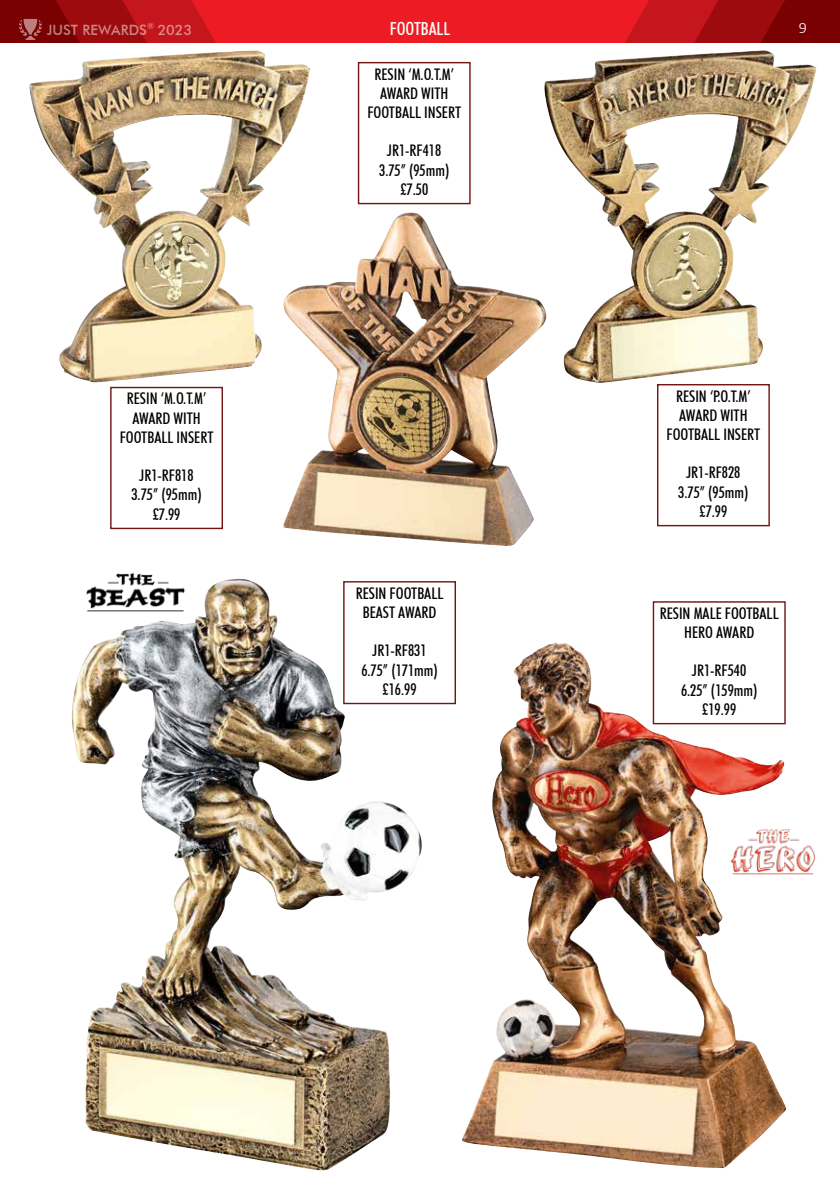
<style>
.page{position:relative;width:840px;height:1191px;background:#fff}
.page>*{position:absolute;margin:0;border:0;box-sizing:border-box;transform-origin:0 0}
.t1{font:500 condensed 18px "Futura BT";color:#fff}
.t2{font:500 condensed 16px/19.2px "Futura BT";color:#000;text-align:center}
.t3{font:300 16px "Calibri";color:#fff}
.t4{font:500 14.2px "Futura BT";color:#fff}
</style>
<div class="page">
<img style="left:0;top:0;width:839px;height:43px">
<svg style="left:19px;top:19px;width:23px;height:21px"></svg>
<img style="left:72px;top:586px;width:318px;height:585px">
<img style="left:462px;top:643px;width:323px;height:525px">
<img style="left:85px;top:573px;width:101px;height:38px">
<img style="left:729px;top:828px;width:87px;height:46px">
<img style="left:283px;top:212px;width:260px;height:334px">
<img style="left:29px;top:50px;width:256px;height:332px">
<img style="left:543px;top:50px;width:272px;height:333px">
<div style="left:110px;top:387px;width:113px;height:142px;border:1px solid #721513"></div>
<div style="left:357px;top:62px;width:113px;height:142px;border:1px solid #721513"></div>
<div style="left:656px;top:384px;width:113px;height:142px;border:1px solid #721513"></div>
<div style="left:343px;top:581px;width:112px;height:123px;border:1px solid #721513"></div>
<div style="left:652px;top:601px;width:133px;height:123px;border:1px solid #721513"></div>
<p class="t4" style="left:47px;top:21px;width:147px">JUST REWARDS<sup>®</sup> 2023</p>
<p class="t1" style="left:389px;top:17px;width:62px">FOOTBALL</p>
<p class="t3" style="left:798px;top:18px;width:10px">9</p>
<p class="t2" style="left:120px;top:389px;width:95px">RESIN ‘M.O.T.M’<br>AWARD WITH<br>FOOTBALL INSERT</p>
<p class="t2" style="left:131px;top:466px;width:72px">JR1-RF818<br>3.75” (95mm) £7.99</p>
<p class="t2" style="left:367px;top:64px;width:95px">RESIN ‘M.O.T.M’<br>AWARD WITH<br>FOOTBALL INSERT</p>
<p class="t2" style="left:379px;top:141px;width:72px">JR1-RF418<br>3.75” (95mm) £7.50</p>
<p class="t2" style="left:355px;top:583px;width:89px">RESIN FOOTBALL<br>BEAST AWARD</p>
<p class="t2" style="left:361px;top:641px;width:78px">JR1-RF831<br>6.75” (171mm) £16.99</p>
<p class="t2" style="left:666px;top:386px;width:95px">RESIN ‘P.O.T.M’<br>AWARD WITH<br>FOOTBALL INSERT</p>
<p class="t2" style="left:678px;top:463px;width:72px">JR1-RF828<br>3.75” (95mm) £7.99</p>
<p class="t2" style="left:659px;top:603px;width:120px">RESIN MALE FOOTBALL<br>HERO AWARD</p>
<p class="t2" style="left:680px;top:661px;width:78px">JR1-RF540<br>6.25” (159mm) £19.99</p>
</div>
